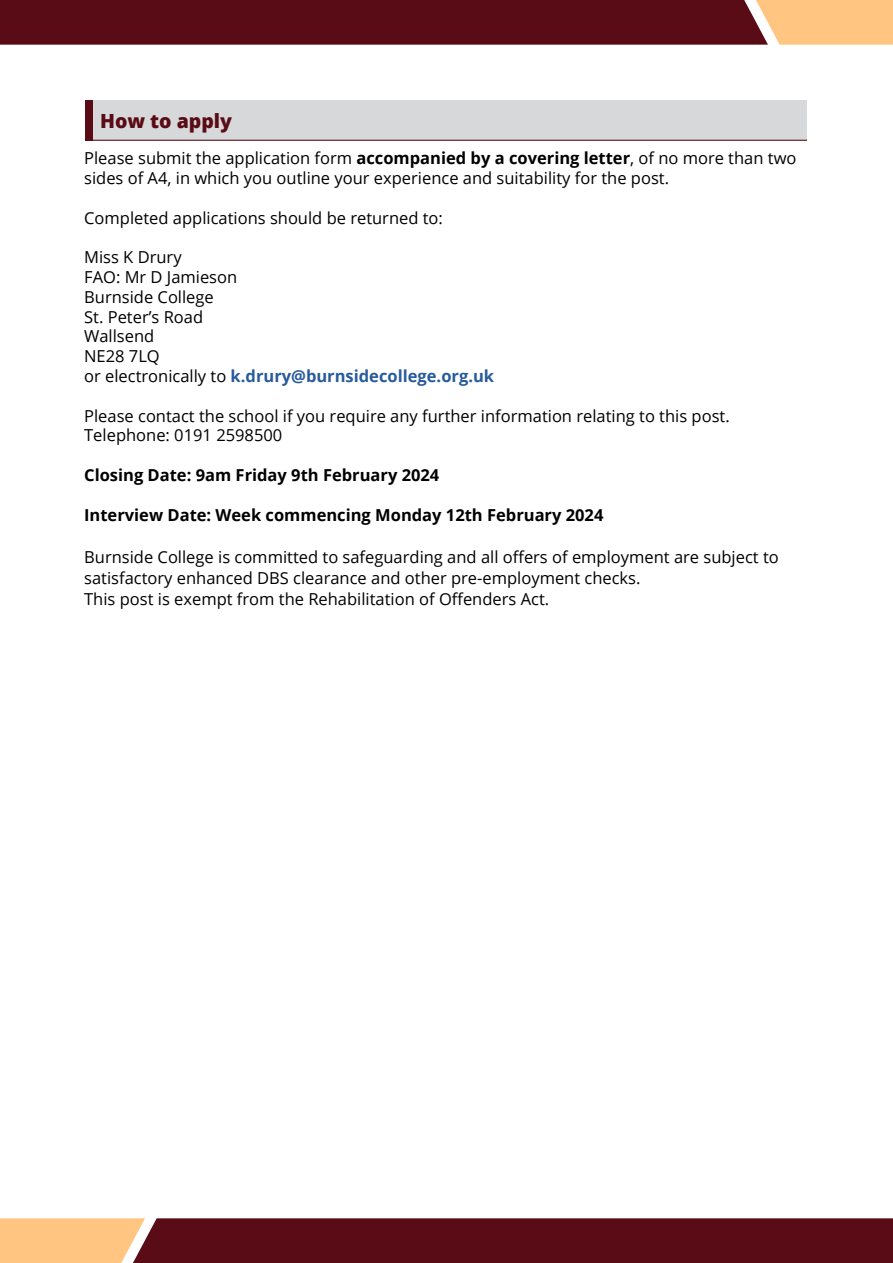
<style>
.page{position:relative;width:893px;height:1263px;background:#fff}
.page>*{position:absolute;margin:0;border:0;box-sizing:border-box;transform-origin:0 0}
.t1{font:800 19.5px "Open Sans";color:#590b16}
.t2{font:16.5px/19.8px "Open Sans";color:#000}
.t3{font:700 16.5px "Open Sans";color:#000}
.s1{font-weight:700}
.s2{font-weight:700;color:#275b9b}
</style>
<div class="page">
<svg style="left:0;top:0;width:893px;height:45px"></svg>
<svg style="left:0;top:1218px;width:893px;height:45px"></svg>
<div style="left:86px;top:100px;width:721px;height:41px;background:#d7d8d9"></div>
<div style="left:86px;top:100px;width:7px;height:41px;background:#590b16"></div>
<hr style="left:86px;top:140px;width:721px;height:1px;background:#590b16">
<p class="t1" style="left:100px;top:106px;width:134px">How to apply</p>
<p class="t2" style="left:84px;top:148px;width:714px">Please submit the application form <span class="s1">accompanied by a covering letter</span>, of no more than two sides of A4, in which you outline your experience and suitability for the post.</p>
<p class="t2" style="left:84px;top:207px;width:360px">Completed applications should be returned to:</p>
<p class="t2" style="left:84px;top:247px;width:411px">Miss K Drury<br>FAO: Mr D Jamieson<br>Burnside College<br>St. Peter’s Road<br>Wallsend<br>NE28 7LQ<br>or electronically to <span class="s2">k.drury@burnsidecollege.org.uk</span></p>
<p class="t2" style="left:84px;top:405px;width:647px">Please contact the school if you require any further information relating to this post.<br>Telephone: 0191 2598500</p>
<p class="t3" style="left:84px;top:463px;width:357px">Closing Date: 9am Friday 9th February 2024</p>
<p class="t3" style="left:84px;top:503px;width:521px">Interview Date: Week commencing Monday 12th February 2024</p>
<p class="t2" style="left:84px;top:546px;width:696px;line-height:21px">Burnside College is committed to safeguarding and all offers of employment are subject to satisfactory enhanced DBS clearance and other pre-employment checks.<br>This post is exempt from the Rehabilitation of Offenders Act.</p>
</div>
